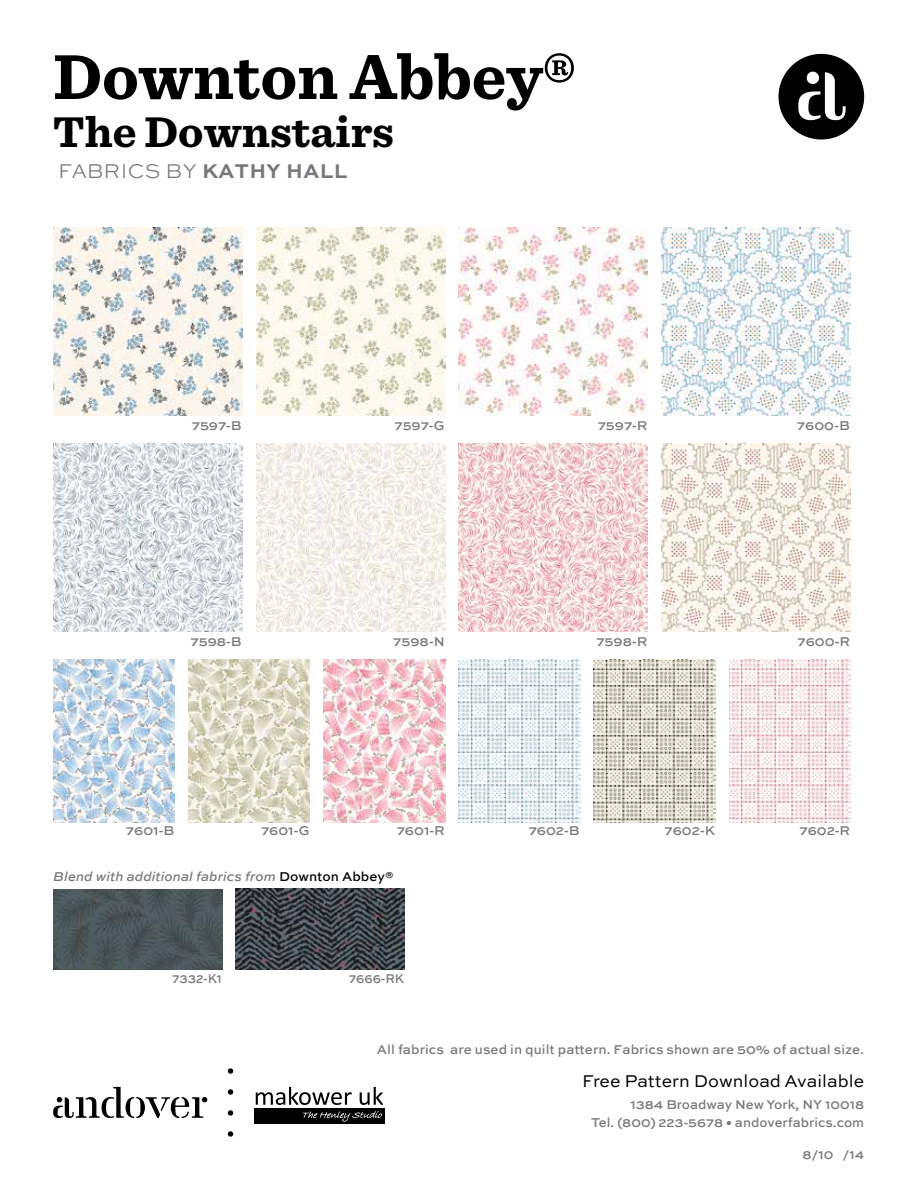
<style>
.page{position:relative;width:919px;height:1188px;background:#fff}
.page>*{position:absolute;margin:0;border:0;box-sizing:border-box;transform-origin:0 0}
.t1{font:700 66.3px "Sentinel";color:#000}
.t2{font:700 45px "Sentinel";color:#000}
.t3{font:300 21px "Sweet Sans Pro";color:#77787b}
.t4{font:18px "Sweet Sans";color:#000}
.t5{font:500 13.5px/18px "Sweet Sans Pro";color:#77787b;text-align:right}
.t6{font:italic 500 13.5px "Sweet Sans";color:#77787b}
.t7{font:500 13.5px "Sweet Sans Pro";color:#77787b;scale:.9 1}
.s1{font-weight:700}
.s2{font-family:"Sweet Sans Pro";font-style:normal;color:#000}
</style>
<div class="page">
<div style="left:778px;top:54px;width:85px;height:85px;background:#000;border-radius:50%"></div>
<svg style="left:798px;top:72px;width:47px;height:48px"></svg>
<div style="left:806px;top:72px;width:12px;height:12px;background:#fff;border-radius:50%"></div>
<div style="left:254px;top:1108px;width:130px;height:15px;background:#000"></div>
<svg style="left:255px;top:1087px;width:96px;height:18px"></svg>
<svg style="left:359px;top:1087px;width:24px;height:18px"></svg>
<svg style="left:303px;top:1111px;width:79px;height:11px"></svg>
<svg style="left:228px;top:1131px;width:5px;height:6px"></svg>
<svg style="left:228px;top:1110px;width:5px;height:6px"></svg>
<svg style="left:228px;top:1089px;width:5px;height:6px"></svg>
<svg style="left:228px;top:1068px;width:5px;height:6px"></svg>
<svg style="left:53px;top:1087px;width:154px;height:31px"></svg>
<img style="left:53px;top:227px;width:189px;height:188px">
<img style="left:256px;top:227px;width:189px;height:188px">
<img style="left:458px;top:227px;width:189px;height:188px">
<img style="left:661px;top:227px;width:189px;height:188px">
<img style="left:53px;top:443px;width:189px;height:188px">
<img style="left:256px;top:443px;width:189px;height:188px">
<img style="left:458px;top:443px;width:189px;height:188px">
<img style="left:661px;top:443px;width:189px;height:188px">
<img style="left:53px;top:659px;width:121px;height:163px">
<img style="left:188px;top:659px;width:122px;height:163px">
<img style="left:323px;top:659px;width:122px;height:163px">
<img style="left:458px;top:659px;width:122px;height:163px">
<img style="left:593px;top:659px;width:122px;height:163px">
<img style="left:729px;top:659px;width:121px;height:163px">
<img style="left:236px;top:889px;width:168px;height:80px">
<img style="left:53px;top:889px;width:169px;height:81px">
<h1 class="t1" style="left:53px;top:25px;width:523px">Downton Abbey®</h1>
<h2 class="t2" style="left:53px;top:97px;width:342px">The Downstairs</h2>
<h3 class="t3" style="left:58px;top:157px;width:290px">FABRICS BY <span class="s1">KATHY HALL</span></h3>
<p class="t5" style="left:192px;top:416px;width:52px">7597-B</p>
<p class="t5" style="left:394px;top:416px;width:52px">7597-G</p>
<p class="t5" style="left:597px;top:416px;width:51px">7597-R</p>
<p class="t5" style="left:190px;top:632px;width:53px">7598-B</p>
<p class="t5" style="left:393px;top:632px;width:53px">7598-N</p>
<p class="t5" style="left:596px;top:632px;width:53px">7598-R</p>
<p class="t5" style="left:796px;top:416px;width:55px">7600-B</p>
<p class="t5" style="left:797px;top:632px;width:54px">7600-R</p>
<p class="t5" style="left:126px;top:821px;width:50px">7601-B</p>
<p class="t5" style="left:261px;top:821px;width:50px">7601-G</p>
<p class="t5" style="left:396px;top:821px;width:49px">7601-R</p>
<p class="t5" style="left:528px;top:821px;width:53px">7602-B</p>
<p class="t5" style="left:664px;top:821px;width:52px">7602-K</p>
<p class="t5" style="left:799px;top:821px;width:52px">7602-R</p>
<p class="t6" style="left:53px;top:869px;width:341px">Blend with additional fabrics from <span class="s2">Downton Abbey®</span></p>
<p class="t7" style="left:172px;top:969px;width:56px">7332-K1</p>
<p class="t7" style="left:348px;top:969px;width:63px">7666-RK</p>
<p class="t5" style="left:377px;top:1040px;width:488px">All fabrics are used in quilt pattern. Fabrics shown are 50% of actual size.</p>
<h3 class="t4" style="left:582px;top:1071px;width:283px">Free Pattern Download Available</h3>
<p class="t5" style="left:591px;top:1095px;width:274px">1384 Broadway New York, NY 10018<br>Tel. (800) 223-5678 • andoverfabrics.com</p>
<p class="t5" style="left:802px;top:1145px;width:63px">8/10 /14</p>
</div>
